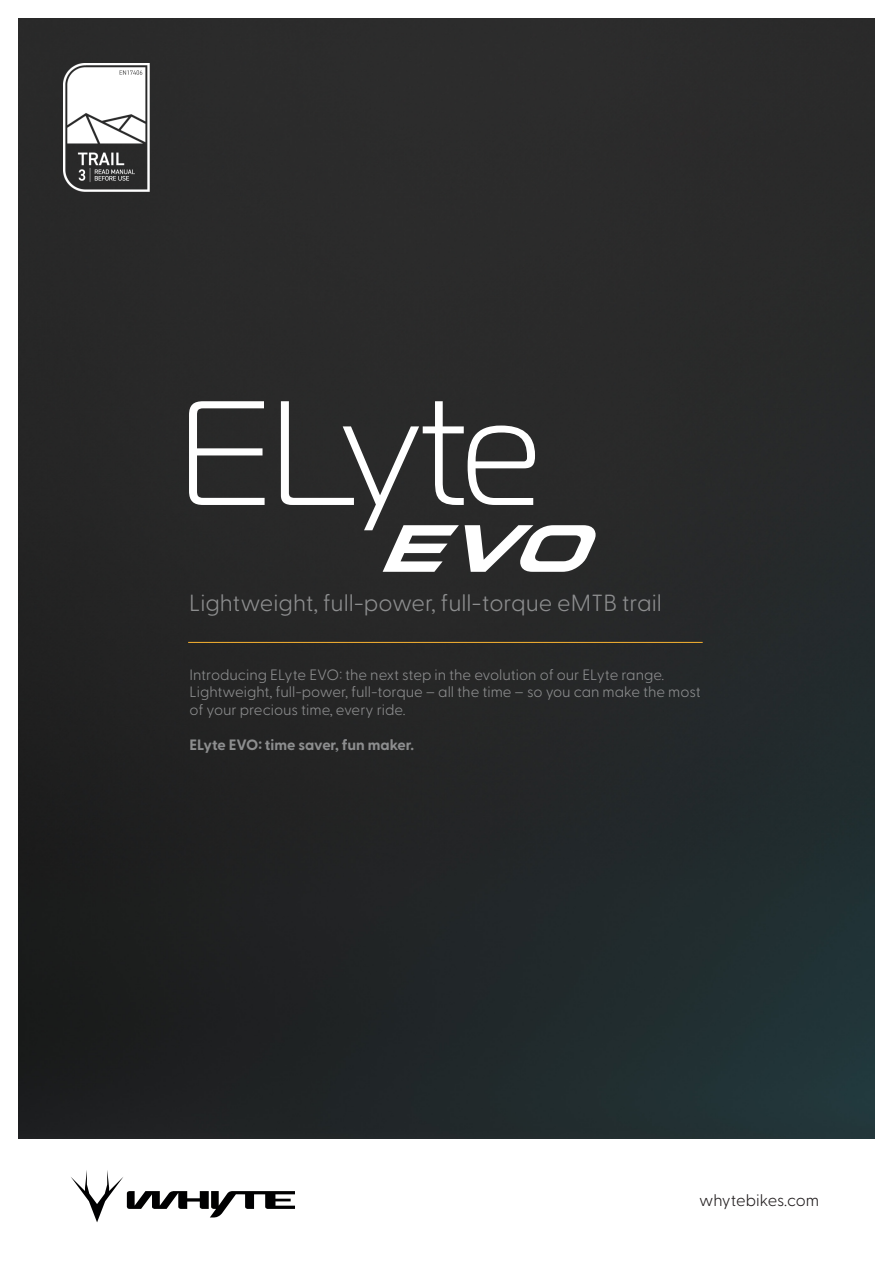
<style>
.page{position:relative;width:893px;height:1263px;background:#fff}
.page>*{position:absolute;margin:0;border:0;box-sizing:border-box;transform-origin:0 0}
.Page_Title{font:300 23.4px "Greycliff CF";color:#8d8e8f}
.t1{font:300 16.5px "Greycliff CF";color:#231f20}
.Page_Title-2{font:300 15px/17.7px "Greycliff CF";color:#8d8e8f}
.Page_Title-3{font:700 15px "Greycliff CF";color:#8d8e8f}
</style>
<div class="page">
<img style="left:18px;top:18px;width:857px;height:1121px">
<img style="left:64px;top:64px;width:85px;height:128px">
<svg style="left:189px;top:401px;width:76px;height:104px"></svg>
<svg style="left:281px;top:401px;width:315px;height:171px"></svg>
<hr style="left:188px;top:642px;width:515px;height:1px;background:#fcb531">
<svg style="left:71px;top:1170px;width:224px;height:52px"></svg>
<p class="Page_Title" style="left:189px;top:585px;width:474px">Lightweight, full-power, full-torque eMTB trail</p>
<p class="Page_Title-2" style="left:189px;top:664px;width:513px">Introducing ELyte EVO: the next step in the evolution of our ELyte range.<br>Lightweight, full-power, full-torque – all the time – so you can make the most of your precious time, every ride.</p>
<p class="Page_Title-3" style="left:189px;top:733px;width:226px">ELyte EVO: time saver, fun maker.</p>
<p class="t1" style="left:699px;top:1188px;width:122px">whytebikes.com</p>
</div>
